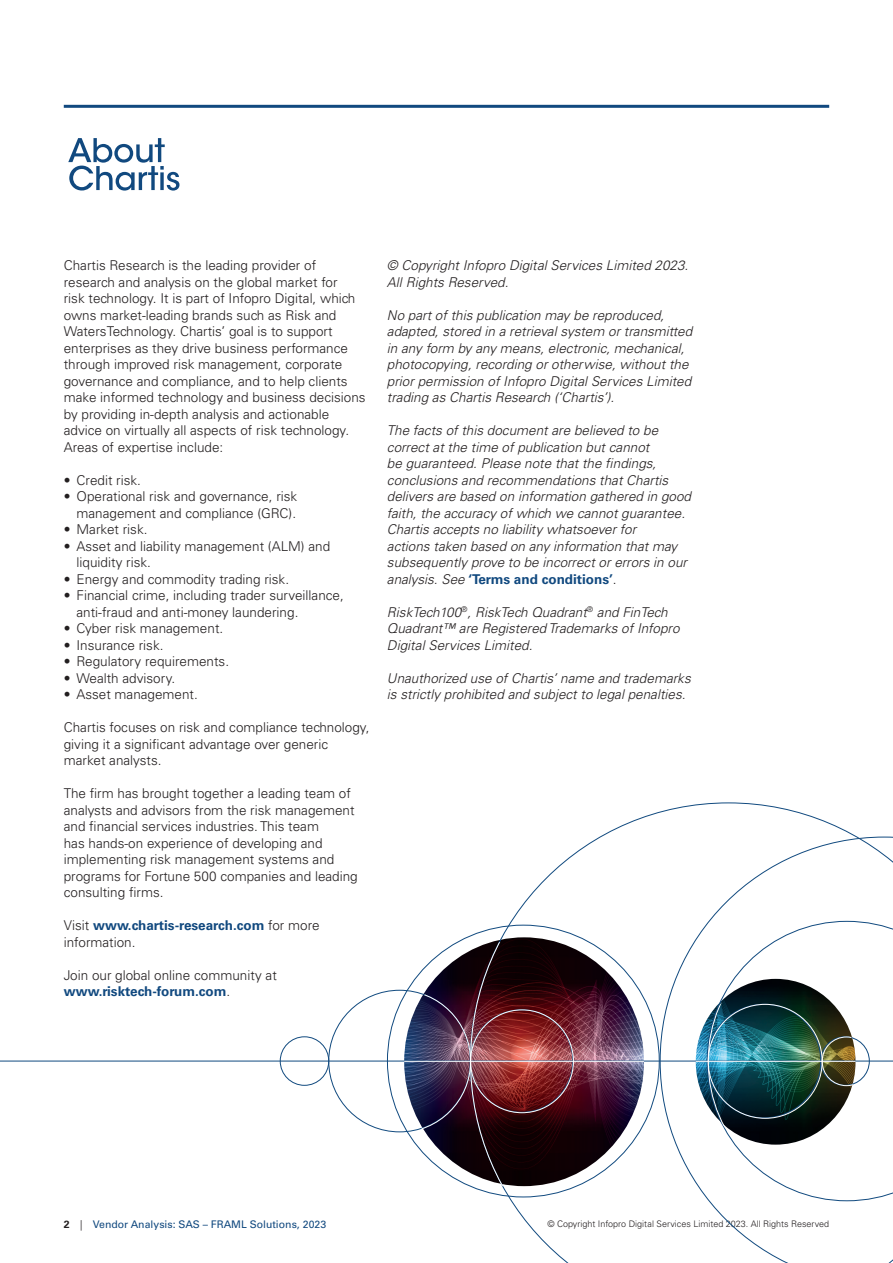
<style>
.page{position:relative;width:893px;height:1263px;background:#fff}
.page>*{position:absolute;margin:0;border:0;box-sizing:border-box;transform-origin:0 0}
.t1{font:300 13.5px/16.5px "Univers LT Std";color:#231f20}
.t2{font:italic 300 13.5px/16.5px "Univers LT Std";color:#231f20}
.t3{font:10.5px "Univers LT Std";color:#11497f}
.t4{font:300 9px "Univers LT Std";color:#231f20}
.s1{font-weight:700;color:#11497f}
.s2{font-weight:700;font-style:normal;color:#11497f}
.s3{font-style:normal}
.s4{font-weight:700;color:#231f20}
.s5{font-weight:300;color:#231f20}
</style>
<div class="page">
<hr style="left:64px;top:105px;width:765px;height:3px;background:#11497f">
<svg style="left:68px;top:138px;width:112px;height:53px"></svg>
<svg style="left:470px;top:802px;width:423px;height:461px"></svg>
<div style="left:280px;top:1036px;width:49px;height:50px;border:1px solid #114a7f;border-radius:50%"></div>
<svg style="left:660px;top:837px;width:233px;height:426px"></svg>
<hr style="left:0;top:1061px;width:893px;height:1px;background:#114a7f">
<img style="left:404px;top:939px;width:256px;height:249px">
<img style="left:404px;top:990px;width:67px;height:143px">
<img style="left:661px;top:939px;width:194px;height:249px">
<hr style="left:404px;top:1061px;width:451px;height:1px;background:#fff">
<p class="t1" style="left:64px;top:257px;width:303px">Chartis Research is the leading provider of research and analysis on the global market for<br>risk technology. It is part of Infopro Digital, which owns market-leading brands such as Risk and WatersTechnology. Chartis’ goal is to support enterprises as they drive business performance through improved risk management, corporate governance and compliance, and to help clients make informed technology and business decisions by providing in-depth analysis and actionable advice on virtually all aspects of risk technology.<br>Areas of expertise include:</p>
<p class="t1" style="left:64px;top:472px;width:79px">• Credit risk.</p>
<p class="t1" style="left:64px;top:488px;width:235px;text-align:right">• Operational risk and governance, risk management and compliance (GRC).</p>
<p class="t1" style="left:64px;top:521px;width:85px">• Market risk.</p>
<p class="t1" style="left:77px;top:538px;width:255px;text-indent:-13px">• Asset and liability management (ALM) and liquidity risk.</p>
<p class="t1" style="left:64px;top:571px;width:227px">• Energy and commodity trading risk.</p>
<p class="t1" style="left:77px;top:587px;width:269px;text-indent:-13px">• Financial crime, including trader surveillance, anti-fraud and anti-money laundering.</p>
<p class="t1" style="left:64px;top:620px;width:161px">• Cyber risk management.</p>
<p class="t1" style="left:64px;top:637px;width:101px">• Insurance risk.</p>
<p class="t1" style="left:64px;top:653px;width:167px">• Regulatory requirements.</p>
<p class="t1" style="left:64px;top:670px;width:113px">• Wealth advisory.</p>
<p class="t1" style="left:64px;top:686px;width:136px">• Asset management.</p>
<p class="t1" style="left:64px;top:719px;width:307px">Chartis focuses on risk and compliance technology, giving it a significant advantage over generic market analysts.</p>
<p class="t1" style="left:64px;top:785px;width:295px">The firm has brought together a leading team of analysts and advisors from the risk management and financial services industries. This team<br>has hands-on experience of developing and implementing risk management systems and programs for Fortune 500 companies and leading consulting firms.</p>
<p class="t1" style="left:64px;top:917px;width:257px">Visit <span class="s1">www.chartis-research.com</span> for more information.</p>
<p class="t1" style="left:64px;top:967px;width:215px">Join our global online community at <span class="s1">www.risktech-forum.com</span>.</p>
<p class="t2" style="left:387px;top:257px;width:303px">© Copyright Infopro Digital Services Limited 2023.<br>All Rights Reserved.</p>
<p class="t2" style="left:387px;top:307px;width:307px">No part of this publication may be reproduced, adapted, stored in a retrieval system or transmitted in any form by any means, electronic, mechanical, photocopying, recording or otherwise, without the prior permission of Infopro Digital Services Limited trading as Chartis Research (‘Chartis’).</p>
<p class="t2" style="left:387px;top:422px;width:306px">The facts of this document are believed to be correct at the time of publication but cannot<br>be guaranteed. Please note that the findings, conclusions and recommendations that Chartis delivers are based on information gathered in good faith, the accuracy of which we cannot guarantee.<br>Chartis accepts no liability whatsoever for<br>actions taken based on any information that may subsequently prove to be incorrect or errors in our analysis. See <span class="s2">‘Terms and conditions’</span><span class="s3">.</span></p>
<p class="t2" style="left:387px;top:604px;width:294px">RiskTech100<sup>®</sup>, RiskTech Quadrant<sup>®</sup> and FinTech<br>Quadrant™ are Registered Trademarks of Infopro<br>Digital Services Limited.</p>
<p class="t2" style="left:387px;top:670px;width:305px">Unauthorized use of Chartis’ name and trademarks is strictly prohibited and subject to legal penalties.</p>
<p class="t3" style="left:64px;top:1218px;width:264px"><span class="s4">2</span> <span class="s5">|</span> Vendor Analysis: SAS – FRAML Solutions, 2023</p>
<p class="t4" style="left:547px;top:1218px;width:283px">© Copyright Infopro Digital Services Limited 2023. All Rights Reserved</p>
</div>
